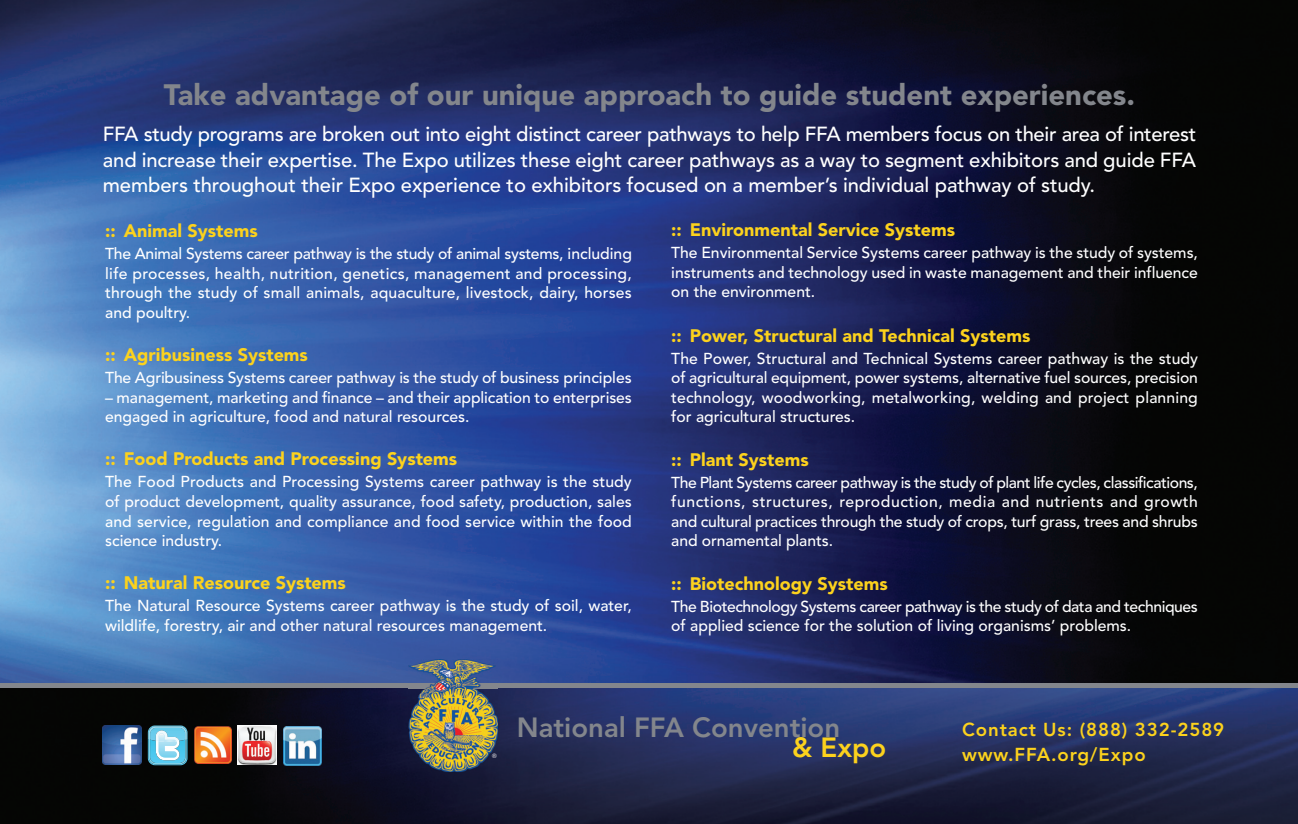
<style>
.page{position:relative;width:1298px;height:824px;background:#fff}
.page>*{position:absolute;margin:0;border:0;box-sizing:border-box;transform-origin:0 0}
.t1{font:900 29.25px "Avenir";color:#83868c}
.t2{font:800 27.45px "Avenir";color:#83868c}
.t3{font:800 27.45px "Avenir";color:#fcd21d}
.t4{font:500 20.25px/25.2px "Avenir";letter-spacing:-.005em;color:#fff;text-align:justify}
.t5{font:800 18.68px/24.8px "Avenir";letter-spacing:.05em;color:#fcd21d}
.t6{font:900 18px "Avenir";color:#fcd21d}
.t7{font:500 15.75px/19.6px "Avenir";color:#fff;text-align:justify}
.t8{font:500 15.75px/19.6px "Avenir";letter-spacing:-.025em;color:#fff}
.t9{font:6.3px "Helvetica";color:#fff}
</style>
<div class="page">
<img style="left:0;top:0;width:1298px;height:683px">
<img style="left:0;top:687px;width:1298px;height:136px">
<img style="left:102px;top:725px;width:39px;height:38px">
<svg style="left:148px;top:725px;width:39px;height:40px;background:#83cae1"></svg>
<img style="left:284px;top:726px;width:38px;height:38px">
<img style="left:195px;top:726px;width:37px;height:36px">
<img style="left:238px;top:725px;width:39px;height:39px">
<hr style="left:0;top:683px;width:1298px;height:4px;background:#83868c">
<img style="left:409px;top:659px;width:89px;height:112px">
<h1 class="t1" style="left:164px;top:83px;width:972px">Take advantage of our unique approach to guide student experiences.</h1>
<p class="t4" style="left:103px;top:124px;width:1095px">FFA study programs are broken out into eight distinct career pathways to help FFA members focus on their area of interest and increase their expertise. The Expo utilizes these eight career pathways as a way to segment exhibitors and guide FFA members throughout their Expo experience to exhibitors focused on a member’s individual pathway of study.</p>
<p class="t6" style="left:105px;top:223px;width:154px">:: Animal Systems</p>
<p class="t7" style="left:105px;top:245px;width:528px">The Animal Systems career pathway is the study of animal systems, including life processes, health, nutrition, genetics, management and processing, through the study of small animals, aquaculture, livestock, dairy, horses and poultry.</p>
<p class="t6" style="left:105px;top:347px;width:204px">:: Agribusiness Systems</p>
<p class="t7" style="left:105px;top:369px;width:528px">The Agribusiness Systems career pathway is the study of business principles</p>
<p class="t7" style="left:105px;top:389px;width:528px">– management, marketing and finance – and their application to enterprises engaged in agriculture, food and natural resources.</p>
<p class="t6" style="left:105px;top:451px;width:354px">:: Food Products and Processing Systems</p>
<p class="t7" style="left:105px;top:473px;width:528px">The Food Products and Processing Systems career pathway is the study of product development, quality assurance, food safety, production, sales and service, regulation and compliance and food service within the food science industry.</p>
<p class="t6" style="left:105px;top:575px;width:242px">:: Natural Resource Systems</p>
<p class="t7" style="left:105px;top:597px;width:528px">The Natural Resource Systems career pathway is the study of soil, water, wildlife, forestry, air and other natural resources management.</p>
<p class="t6" style="left:671px;top:222px;width:285px">:: Environmental Service Systems</p>
<p class="t7" style="left:671px;top:244px;width:528px">The Environmental Service Systems career pathway is the study of systems, instruments and technology used in waste management and their influence on the environment.</p>
<p class="t6" style="left:671px;top:328px;width:360px">:: Power, Structural and Technical Systems</p>
<p class="t7" style="left:671px;top:350px;width:528px">The Power, Structural and Technical Systems career pathway is the study of agricultural equipment, power systems, alternative fuel sources, precision technology, woodworking, metalworking, welding and project planning for agricultural structures.</p>
<p class="t6" style="left:671px;top:452px;width:139px">:: Plant Systems</p>
<p class="t7" style="left:671px;top:474px;width:528px">The Plant Systems career pathway is the study of plant life cycles, classifications, functions, structures, reproduction, media and nutrients and growth and cultural practices through the study of crops, turf grass, trees and shrubs and ornamental plants.</p>
<p class="t6" style="left:671px;top:576px;width:218px">:: Biotechnology Systems</p>
<p class="t8" style="left:671px;top:597px;width:528px">The Biotechnology Systems career pathway is the study of data and techniques of applied science for the solution of living organisms’ problems.</p>
<p class="t9" style="left:492px;top:753px;width:6px">®</p>
<h2 class="t2" style="left:517px;top:715px;width:325px">National FFA Convention</h2>
<h2 class="t3" style="left:792px;top:735px;width:96px">&amp; Expo</h2>
<p class="t5" style="left:962px;top:718px;width:264px">Contact Us: (888) 332-2589 www.FFA.org/Expo</p>
</div>
